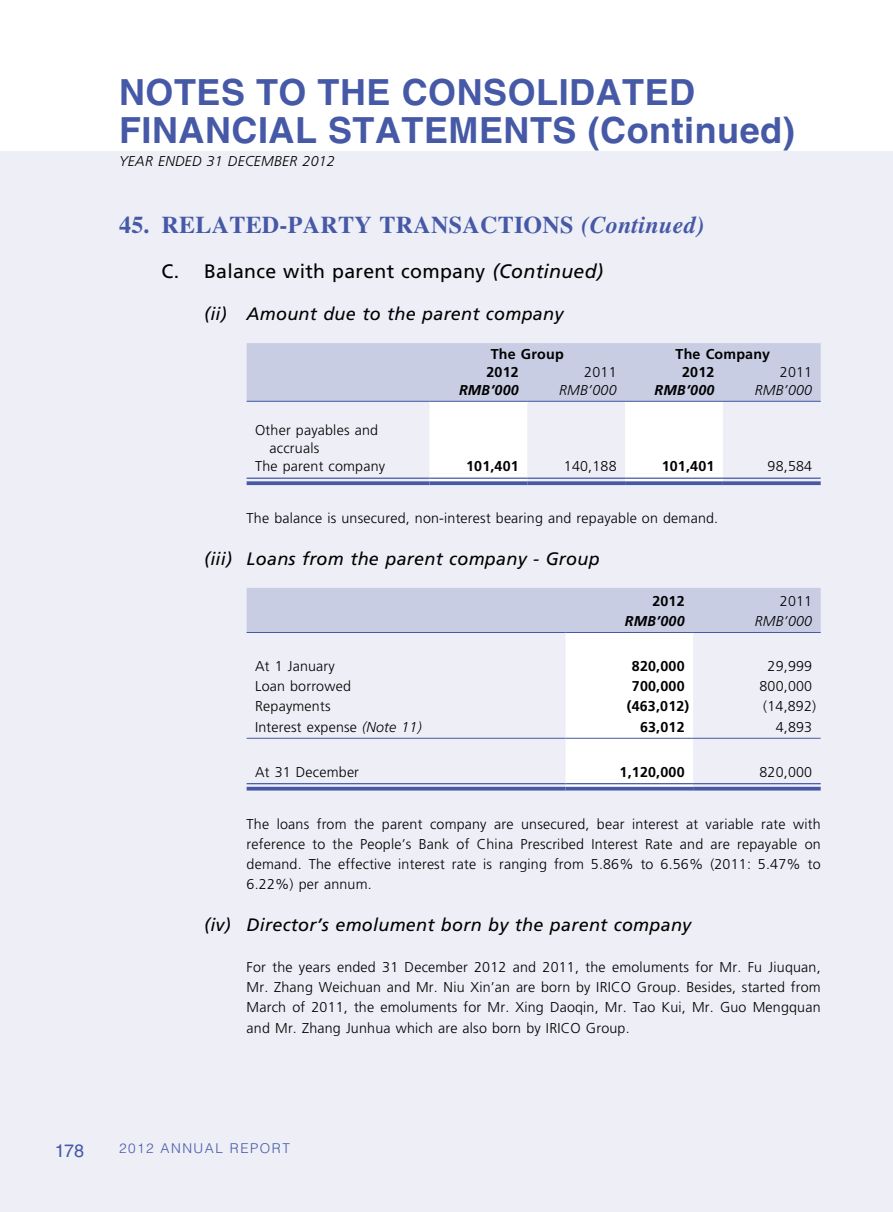
<style>
.page{position:relative;width:893px;height:1212px;background:#fff}
.page>*{position:absolute;margin:0;border:0;box-sizing:border-box;transform-origin:0 0}
.t1{font:700 36px/37.5px "Helvetica LT Std";letter-spacing:.015em;color:#4659a7}
.Subhead_1{font:700 24px "Times LT Std";letter-spacing:.01em;color:#4659a7}
.Subhead_2{font:19.5px "Frutiger LT Std";letter-spacing:.015em;color:#000}
.Subhead_3{font:italic 18px "Frutiger LT Std";letter-spacing:.015em;color:#000}
.t2{font:18px "Helvetica LT Std";color:#4659a7}
.Body_text{font:300 14.25px/20.2px "Frutiger LT Std";letter-spacing:.015em;color:#000;text-align:justify}
.Body_text-2{font:700 14.25px "Frutiger LT Std";letter-spacing:.015em;color:#000}
.Body_text-3{font:italic 300 14.25px "Frutiger LT Std";letter-spacing:.015em;color:#000}
.Body_text-4{font:italic 700 14.25px "Frutiger LT Std";letter-spacing:.015em;color:#000}
.t3{font:300 13.5px "Helvetica LT Std";letter-spacing:.115em;color:#4659a7}
.s1{font-style:italic}
</style>
<div class="page">
<div style="left:0;top:152px;width:893px;height:1060px;background:#edeef6"></div>
<svg style="left:247px;top:343px;width:574px;height:138px"></svg>
<hr style="left:247px;top:401px;width:182px;height:1px;background:#4659a7">
<hr style="left:429px;top:401px;width:98px;height:1px;background:#4659a7">
<hr style="left:527px;top:401px;width:98px;height:1px;background:#4659a7">
<hr style="left:625px;top:401px;width:98px;height:1px;background:#4659a7">
<hr style="left:723px;top:401px;width:98px;height:1px;background:#4659a7">
<hr style="left:247px;top:478px;width:182px;height:1px;background:#4659a7">
<svg style="left:247px;top:481px;width:182px;height:4px"></svg>
<hr style="left:429px;top:478px;width:98px;height:1px;background:#4659a7">
<svg style="left:429px;top:481px;width:98px;height:4px"></svg>
<hr style="left:527px;top:478px;width:98px;height:1px;background:#4659a7">
<svg style="left:527px;top:481px;width:98px;height:4px"></svg>
<hr style="left:625px;top:478px;width:98px;height:1px;background:#4659a7">
<svg style="left:625px;top:481px;width:98px;height:4px"></svg>
<hr style="left:723px;top:478px;width:98px;height:1px;background:#4659a7">
<svg style="left:723px;top:481px;width:98px;height:4px"></svg>
<svg style="left:247px;top:588px;width:574px;height:199px"></svg>
<hr style="left:247px;top:632px;width:319px;height:1px;background:#4659a7">
<hr style="left:566px;top:632px;width:127px;height:1px;background:#4659a7">
<hr style="left:693px;top:632px;width:128px;height:1px;background:#4659a7">
<hr style="left:247px;top:738px;width:319px;height:1px;background:#4659a7">
<hr style="left:566px;top:738px;width:127px;height:1px;background:#4659a7">
<hr style="left:693px;top:738px;width:128px;height:1px;background:#4659a7">
<hr style="left:247px;top:783px;width:319px;height:1px;background:#4659a7">
<hr style="left:247px;top:787px;width:319px;height:3px;background:#4659a7">
<hr style="left:566px;top:783px;width:127px;height:1px;background:#4659a7">
<hr style="left:566px;top:787px;width:127px;height:3px;background:#4659a7">
<hr style="left:693px;top:783px;width:128px;height:1px;background:#4659a7">
<hr style="left:693px;top:787px;width:128px;height:3px;background:#4659a7">
<h1 class="t1" style="left:119px;top:73px;width:677px">NOTES TO THE CONSOLIDATED<br>FINANCIAL STATEMENTS (Continued)</h1>
<p class="Body_text-3" style="left:119px;top:153px;width:217px">YEAR ENDED 31 DECEMBER 2012</p>
<p class="Subhead_1" style="left:119px;top:210px;width:587px">45. RELATED-PARTY TRANSACTIONS <span class="s1">(Continued)</span></p>
<p class="Subhead_2" style="left:162px;top:259px;width:443px">C. Balance with parent company <span class="s1">(Continued)</span></p>
<p class="Subhead_3" style="left:204px;top:303px;width:361px">(ii) Amount due to the parent company</p>
<p class="Body_text-2" style="left:491px;top:345px;width:74px">The Group</p>
<p class="Body_text-2" style="left:676px;top:345px;width:96px">The Company</p>
<p class="Body_text-2" style="left:486px;top:363px;width:34px">2012</p>
<p class="Body_text" style="left:584px;top:362px;width:34px">2011</p>
<p class="Body_text-2" style="left:682px;top:363px;width:34px">2012</p>
<p class="Body_text" style="left:780px;top:362px;width:34px">2011</p>
<p class="Body_text-4" style="left:459px;top:381px;width:61px">RMB’000</p>
<p class="Body_text-3" style="left:559px;top:382px;width:59px">RMB’000</p>
<p class="Body_text-4" style="left:655px;top:381px;width:61px">RMB’000</p>
<p class="Body_text-3" style="left:755px;top:382px;width:59px">RMB’000</p>
<p class="Body_text" style="left:255px;top:420px;width:124px">Other payables and</p>
<p class="Body_text" style="left:270px;top:438px;width:51px">accruals</p>
<p class="Body_text" style="left:255px;top:456px;width:132px">The parent company</p>
<p class="Body_text-2" style="left:466px;top:458px;width:54px">101,401</p>
<p class="Body_text" style="left:564px;top:456px;width:54px">140,188</p>
<p class="Body_text-2" style="left:662px;top:458px;width:54px">101,401</p>
<p class="Body_text" style="left:768px;top:456px;width:46px">98,584</p>
<p class="Body_text" style="left:247px;top:508px;width:473px">The balance is unsecured, non-interest bearing and repayable on demand.</p>
<p class="Subhead_3" style="left:204px;top:548px;width:397px">(iii) Loans from the parent company - Group</p>
<p class="Body_text-2" style="left:652px;top:592px;width:34px">2012</p>
<p class="Body_text" style="left:780px;top:591px;width:34px">2011</p>
<p class="Body_text-4" style="left:625px;top:613px;width:61px">RMB’000</p>
<p class="Body_text-3" style="left:755px;top:613px;width:59px">RMB’000</p>
<p class="Body_text" style="left:255px;top:656px;width:81px">At 1 January</p>
<p class="Body_text-2" style="left:632px;top:658px;width:54px">820,000</p>
<p class="Body_text" style="left:768px;top:656px;width:46px">29,999</p>
<p class="Body_text" style="left:255px;top:676px;width:97px">Loan borrowed</p>
<p class="Body_text-2" style="left:632px;top:678px;width:54px">700,000</p>
<p class="Body_text" style="left:759px;top:676px;width:54px">800,000</p>
<p class="Body_text" style="left:255px;top:697px;width:77px">Repayments</p>
<p class="Body_text-2" style="left:627px;top:698px;width:64px">(463,012)</p>
<p class="Body_text" style="left:763px;top:697px;width:54px">(14,892)</p>
<p class="Body_text" style="left:255px;top:717px;width:168px">Interest expense <span class="s1">(Note 11)</span></p>
<p class="Body_text-2" style="left:640px;top:718px;width:46px">63,012</p>
<p class="Body_text" style="left:776px;top:717px;width:38px">4,893</p>
<p class="Body_text" style="left:255px;top:762px;width:105px">At 31 December</p>
<p class="Body_text-2" style="left:620px;top:763px;width:66px">1,120,000</p>
<p class="Body_text" style="left:759px;top:762px;width:54px">820,000</p>
<p class="Body_text" style="left:247px;top:814px;width:576px">The loans from the parent company are unsecured, bear interest at variable rate with reference to the People’s Bank of China Prescribed Interest Rate and are repayable on demand. The effective interest rate is ranging from 5.86% to 6.56% (2011: 5.47% to 6.22%) per annum.</p>
<p class="Subhead_3" style="left:204px;top:914px;width:489px">(iv) Director’s emolument born by the parent company</p>
<p class="Body_text" style="left:247px;top:957px;width:576px">For the years ended 31 December 2012 and 2011, the emoluments for Mr. Fu Jiuquan, Mr. Zhang Weichuan and Mr. Niu Xin’an are born by IRICO Group. Besides, started from March of 2011, the emoluments for Mr. Xing Daoqin, Mr. Tao Kui, Mr. Guo Mengquan and Mr. Zhang Junhua which are also born by IRICO Group.</p>
<p class="t2" style="left:55px;top:1140px;width:31px">178</p>
<p class="t3" style="left:119px;top:1140px;width:172px">2012 ANNUAL REPORT</p>
</div>
